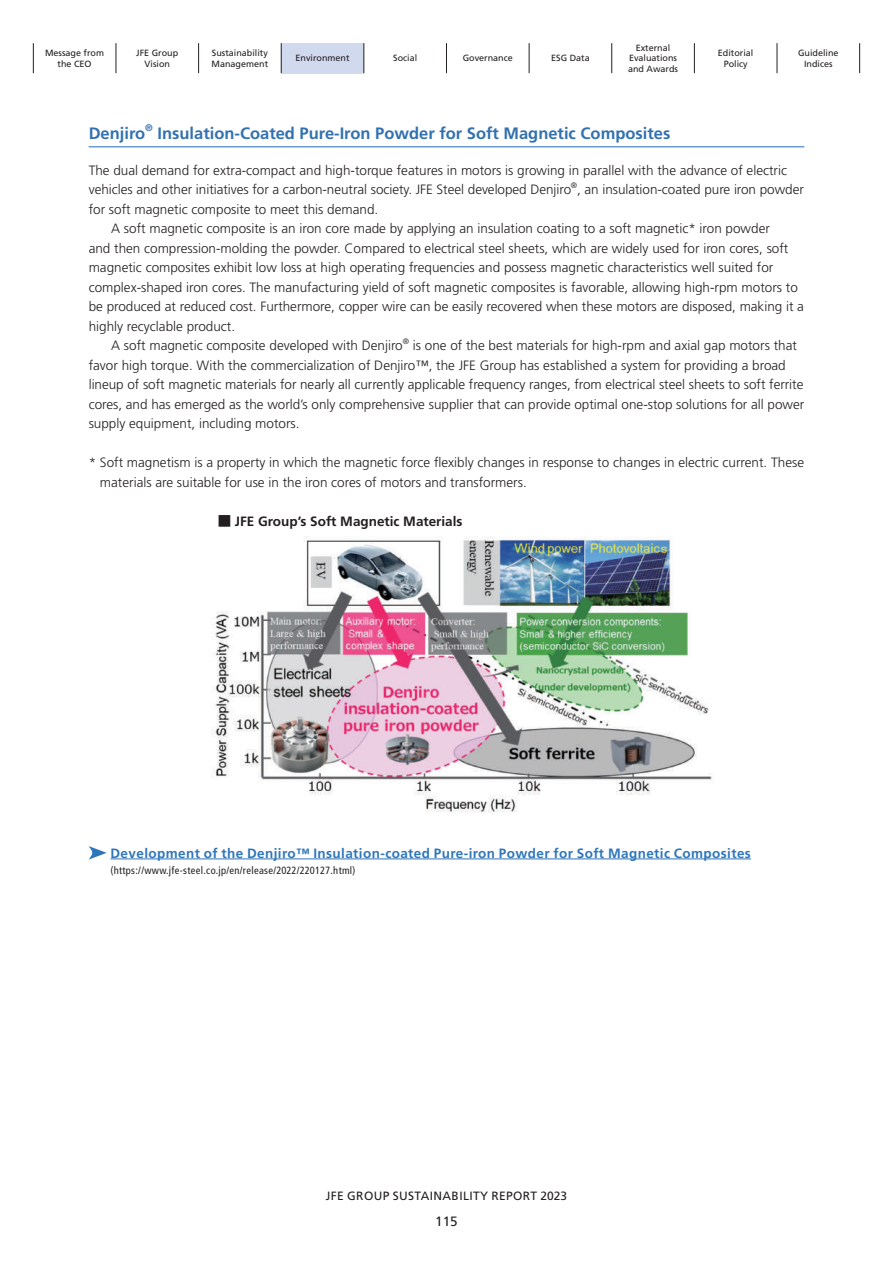
<style>
.page{position:relative;width:893px;height:1263px;background:#fff}
.page>*{position:absolute;margin:0;border:0;box-sizing:border-box;transform-origin:0 0}
.t1{font:700 16.5px "Frutiger";color:#3271af}
.t2{font:300 13.5px/19.5px "Frutiger";color:#231f20}
.t3{font:700 13.5px "Frutiger";letter-spacing:.03em;color:#2e76bc}
.t4{font:700 13.5px "Frutiger";color:#231f20}
.t5{font:13.5px "Frutiger";color:#231f20}
.t6{font:12px "Frutiger";letter-spacing:.03em;color:#231f20}
.t7{font:condensed 10.5px "Frutiger";letter-spacing:.03em;color:#231f20}
.t8{font:700 9.6px "Frutiger";color:#3271af}
.t9{font:9px/10.5px "Frutiger";color:#231f20;text-align:center}
.t10{font:300 7.8px "Frutiger";color:#231f20}
.s1{font-family:"UD Shin Go Pro";font-weight:500}
</style>
<div class="page">
<div style="left:281px;top:43px;width:83px;height:30px;background:#d1d9ee"></div>
<hr style="left:33px;top:43px;width:1px;height:30px;background:#231f20">
<hr style="left:116px;top:43px;width:1px;height:30px;background:#231f20">
<hr style="left:198px;top:43px;width:1px;height:30px;background:#231f20">
<hr style="left:281px;top:43px;width:1px;height:30px;background:#231f20">
<hr style="left:364px;top:43px;width:1px;height:30px;background:#231f20">
<hr style="left:446px;top:43px;width:1px;height:30px;background:#231f20">
<hr style="left:529px;top:43px;width:1px;height:30px;background:#231f20">
<hr style="left:611px;top:43px;width:1px;height:30px;background:#231f20">
<hr style="left:694px;top:43px;width:1px;height:30px;background:#231f20">
<hr style="left:777px;top:43px;width:1px;height:30px;background:#231f20">
<hr style="left:859px;top:43px;width:1px;height:30px;background:#231f20">
<hr style="left:110px;top:858px;width:641px;height:1px;background:#2e76bc">
<svg style="left:89px;top:846px;width:18px;height:14px"></svg>
<img style="left:212px;top:536px;width:500px;height:277px">
<hr style="left:89px;top:146px;width:715px;height:1px;background:#2e76bc">
<p class="t9" style="left:45px;top:48px;width:61px">Message from the CEO</p>
<p class="t9" style="left:136px;top:48px;width:44px">JFE Group<br>Vision</p>
<p class="t9" style="left:212px;top:48px;width:58px;text-align:left">Sustainability<br>Management</p>
<p class="t9" style="left:296px;top:53px;width:56px">Environment</p>
<p class="t9" style="left:393px;top:53px;width:26px">Social</p>
<p class="t9" style="left:463px;top:53px;width:52px">Governance</p>
<p class="t9" style="left:551px;top:53px;width:40px">ESG Data</p>
<p class="t9" style="left:628px;top:42px;width:52px">External<br>Evaluations and Awards</p>
<p class="t9" style="left:718px;top:48px;width:37px">Editorial<br>Policy</p>
<p class="t9" style="left:798px;top:48px;width:42px">Guideline<br>Indices</p>
<p class="t1" style="left:89px;top:123px;width:58px">Denjiro</p>
<p class="t8" style="left:145px;top:122px;width:9px">®</p>
<p class="t1" style="left:158px;top:123px;width:514px">Insulation-Coated Pure-Iron Powder for Soft Magnetic Composites</p>
<p class="t2" style="left:89px;top:161px;width:717px">The dual demand for extra-compact and high-torque features in motors is growing in parallel with the advance of electric vehicles and other initiatives for a carbon-neutral society. JFE Steel developed Denjiro , an insulation-coated pure iron powder</p>
<p class="t10" style="left:571px;top:181px;width:8px">®</p>
<p class="t2" style="left:89px;top:200px;width:291px">for soft magnetic composite to meet this demand.</p>
<p class="t2" style="left:111px;top:219px;width:660px">A soft magnetic composite is an iron core made by applying an insulation coating to a soft magnetic* iron powder</p>
<p class="t2" style="left:89px;top:239px;width:701px">and then compression-molding the powder. Compared to electrical steel sheets, which are widely used for iron cores, soft</p>
<p class="t2" style="left:89px;top:258px;width:686px">magnetic composites exhibit low loss at high operating frequencies and possess magnetic characteristics well suited for</p>
<p class="t2" style="left:89px;top:278px;width:711px">complex-shaped iron cores. The manufacturing yield of soft magnetic composites is favorable, allowing high-rpm motors to</p>
<p class="t2" style="left:89px;top:297px;width:717px">be produced at reduced cost. Furthermore, copper wire can be easily recovered when these motors are disposed, making it a</p>
<p class="t2" style="left:89px;top:317px;width:148px">highly recyclable product.</p>
<p class="t2" style="left:111px;top:336px;width:293px">A soft magnetic composite developed with Denjiro</p>
<p class="t10" style="left:403px;top:337px;width:8px">®</p>
<p class="t2" style="left:89px;top:336px;width:717px;text-indent:324px">is one of the best materials for high-rpm and axial gap motors that favor high torque. With the commercialization of Denjiro™, the JFE Group has established a system for providing a broad lineup of soft magnetic materials for nearly all currently applicable frequency ranges, from electrical steel sheets to soft ferrite cores, and has emerged as the world’s only comprehensive supplier that can provide optimal one-stop solutions for all power supply equipment, including motors.</p>
<p class="t2" style="left:100px;top:453px;width:706px;text-indent:-11px">* Soft magnetism is a property in which the magnetic force flexibly changes in response to changes in electric current. These materials are suitable for use in the iron cores of motors and transformers.</p>
<p class="t4" style="left:218px;top:513px;width:246px"><span class="s1">■</span> JFE Group’s Soft Magnetic Materials</p>
<p class="t3" style="left:110px;top:845px;width:642px">Development of the Denjiro™ Insulation-coated Pure-iron Powder for Soft Magnetic Composites</p>
<p class="t7" style="left:110px;top:864px;width:247px">(https://www.jfe-steel.co.jp/en/release/2022/220127.html)</p>
<p class="t6" style="left:326px;top:1188px;width:243px">JFE GROUP SUSTAINABILITY REPORT 2023</p>
<p class="t5" style="left:435px;top:1214px;width:24px">115</p>
</div>
